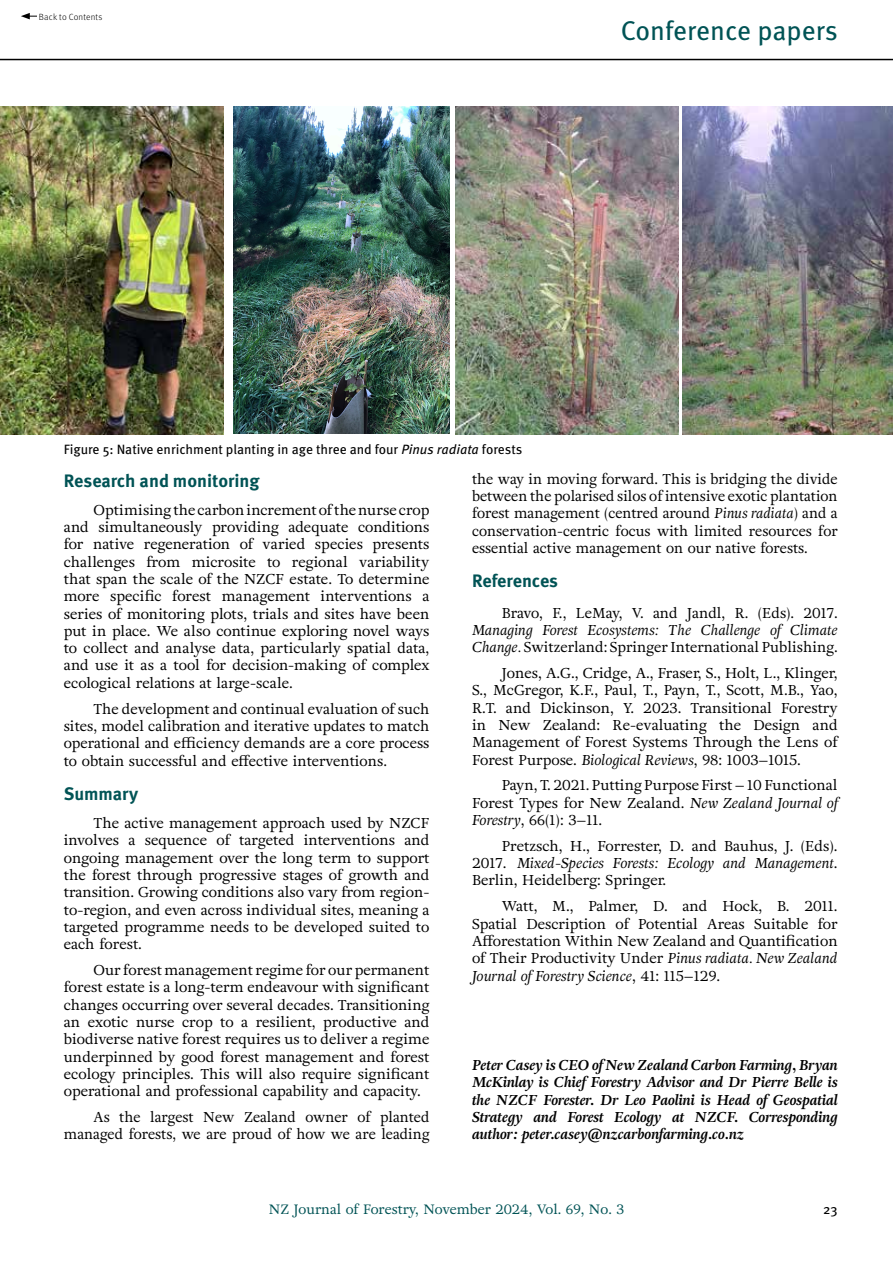
<style>
.page{position:relative;width:893px;height:1263px;background:#fff}
.page>*{position:absolute;margin:0;border:0;box-sizing:border-box;transform-origin:0 0}
.t1{font:27px "Meta Pro";color:#005355}
.t2{font:700 18px "Meta Pro";color:#005355}
.t3{font:14.25px/17.2px "Adriane Text";color:#000;text-align:justify}
.t4{font:italic 700 14.25px/17.2px "Adriane Text";color:#000;text-align:justify}
.t5{font:italic 14.25px/17.2px "Adriane Text";color:#000}
.t6{font:13.5px "Meta Pro";color:#000}
.t7{font:13.5px "Adriane Text";color:#005355}
.t8{font:300 9px "Meta Pro";letter-spacing:.02em;color:#000}
.s1{font-style:italic}
.s2{font-style:normal}
</style>
<div class="page">
<hr style="left:0;top:59px;width:893px;height:1px;background:#000">
<img style="left:682px;top:106px;width:211px;height:329px">
<img style="left:0;top:106px;width:223px;height:329px">
<img style="left:455px;top:106px;width:223px;height:329px">
<svg style="left:21px;top:13px;width:16px;height:6px"></svg>
<img style="left:233px;top:106px;width:217px;height:327px">
<p class="t8" style="left:39px;top:10px;width:65px">Back to Contents</p>
<h1 class="t1" style="left:621px;top:10px;width:219px">Conference papers</h1>
<p class="t6" style="left:64px;top:438px;width:460px">Figure 5: Native enrichment planting in age three and four <span class="s1">Pinus radiata</span> forests</p>
<p class="t2" style="left:64px;top:466px;width:197px">Research and monitoring</p>
<p class="t3" style="left:64px;top:501px;width:367px;text-indent:30px">Optimising the carbon increment of the nurse crop and simultaneously providing adequate conditions for native regeneration of varied species presents challenges from microsite to regional variability that span the scale of the NZCF estate. To determine more specific forest management interventions a series of monitoring plots, trials and sites have been put in place. We also continue exploring novel ways to collect and analyse data, particularly spatial data, and use it as a tool for decision-making of complex ecological relations at large-scale.</p>
<p class="t3" style="left:64px;top:700px;width:367px;text-indent:30px">The development and continual evaluation of such sites, model calibration and iterative updates to match operational and efficiency demands are a core process to obtain successful and effective interventions.</p>
<p class="t2" style="left:64px;top:780px;width:76px">Summary</p>
<p class="t3" style="left:64px;top:814px;width:367px;text-indent:30px">The active management approach used by NZCF involves a sequence of targeted interventions and ongoing management over the long term to support the forest through progressive stages of growth and transition. Growing conditions also vary from region&shy;to-region, and even across individual sites, meaning a targeted programme needs to be developed suited to each forest.</p>
<p class="t3" style="left:64px;top:961px;width:367px;text-indent:30px">Our forest management regime for our permanent forest estate is a long-term endeavour with significant changes occurring over several decades. Transitioning an exotic nurse crop to a resilient, productive and biodiverse native forest requires us to deliver a regime underpinned by good forest management and forest ecology principles. This will also require significant operational and professional capability and capacity.</p>
<p class="t3" style="left:64px;top:1108px;width:367px;text-align:right">As the largest New Zealand owner of planted managed forests, we are proud of how we are leading</p>
<p class="t3" style="left:472px;top:470px;width:367px">the way in moving forward. This is bridging the divide between the polarised silos of intensive exotic plantation forest management (centred around <span class="s1">Pinus radiata</span>) and a conservation-centric focus with limited resources for essential active management on our native forests.</p>
<p class="t2" style="left:472px;top:567px;width:88px">References</p>
<p class="t3" style="left:502px;top:604px;width:337px">Bravo, F., LeMay, V. and Jandl, R. (Eds). 2017.</p>
<p class="t5" style="left:472px;top:621px;width:367px">Managing Forest Ecosystems: The Challenge of Climate<br>Change. <span class="s2">Switzerland: Springer International Publishing.</span></p>
<p class="t3" style="left:472px;top:664px;width:367px;text-indent:30px">Jones, A.G., Cridge, A., Fraser, S., Holt, L., Klinger, S., McGregor, K.F., Paul, T., Payn, T., Scott, M.B., Yao, R.T. and Dickinson, Y. 2023. Transitional Forestry in New Zealand: Re-evaluating the Design and Management of Forest Systems Through the Lens of Forest Purpose. <span class="s1">Biological Reviews</span>, 98: 1003–1015.</p>
<p class="t3" style="left:472px;top:776px;width:367px;text-indent:30px">Payn, T. 2021. Putting Purpose First – 10 Functional Forest Types for New Zealand. <span class="s1">New Zealand Journal of Forestry</span>, 66(1): 3–11.</p>
<p class="t3" style="left:472px;top:837px;width:367px;text-indent:30px">Pretzsch, H., Forrester, D. and Bauhus, J. (Eds).<br>2017. <span class="s1">Mixed-Species Forests: Ecology and Management</span>.<br>Berlin, Heidelberg: Springer.</p>
<p class="t3" style="left:472px;top:897px;width:367px;text-indent:30px">Watt, M., Palmer, D. and Hock, B. 2011.<br>Spatial Description of Potential Areas Suitable for Afforestation Within New Zealand and Quantification of Their Productivity Under <span class="s1">Pinus radiata. New Zealand Journal of Forestry Science</span>, 41: 115–129.</p>
<p class="t4" style="left:472px;top:1057px;width:367px">Peter Casey is CEO of New Zealand Carbon Farming, Bryan McKinlay is Chief Forestry Advisor and Dr Pierre Belle is the NZCF Forester. Dr Leo Paolini is Head of Geospatial Strategy and Forest Ecology at NZCF. Corresponding author: peter.casey@nzcarbonfarming.co.nz</p>
<p class="t7" style="left:269px;top:1199px;width:357px">NZ Journal of Forestry, November 2024, Vol. 69, No. 3</p>
<p class="t6" style="left:823px;top:1198px;width:16px">23</p>
</div>
